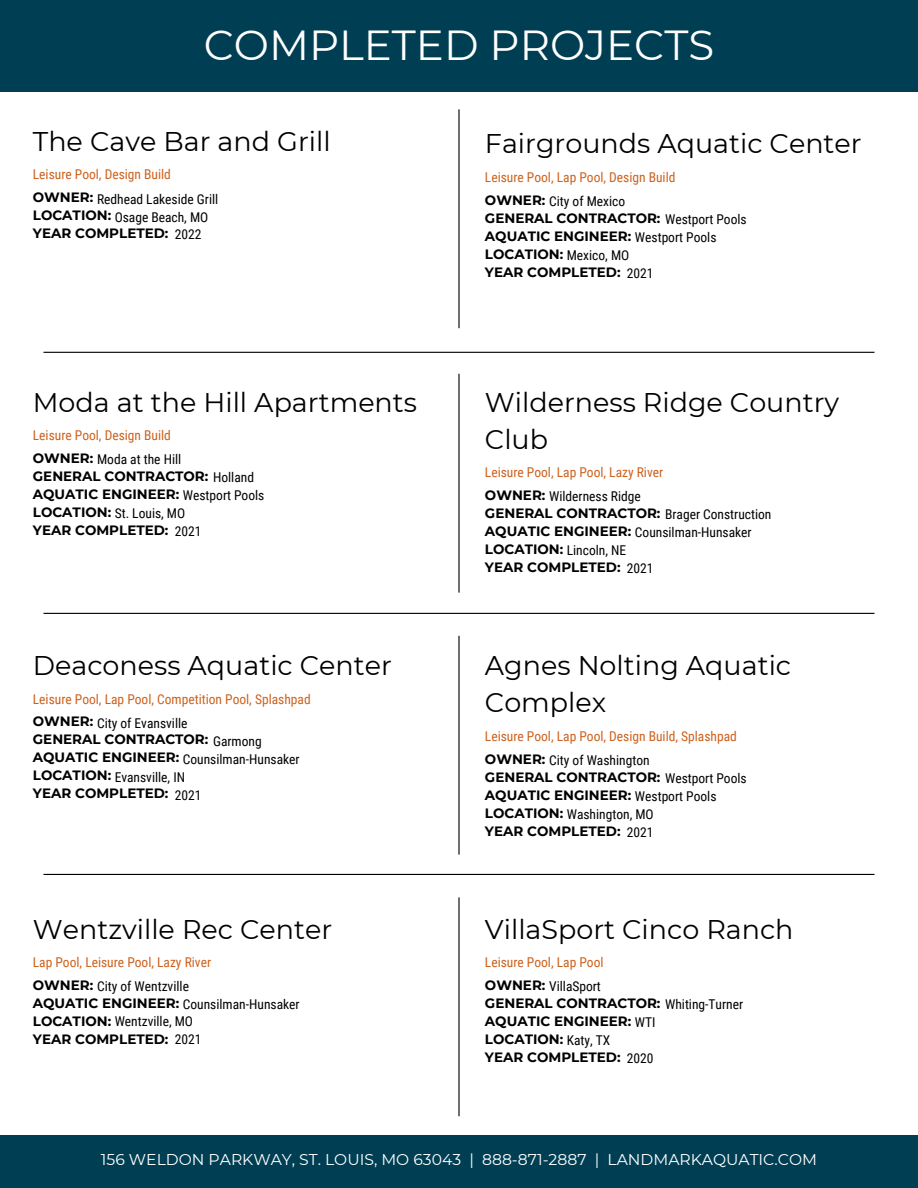
<style>
.page{position:relative;width:918px;height:1188px;background:#fff}
.page>*{position:absolute;margin:0;border:0;box-sizing:border-box;transform-origin:0 0}
.t1{font:42px "Montserrat";color:#fff}
.t2{font:27px/37.2px "Montserrat";color:#000}
.t3{font:15.6px "Montserrat";color:#fff}
.t4{font:700 13.5px/17.7px "Montserrat";color:#000}
.t5{font:13.5px/18px "Roboto Condensed";color:#000}
.t6{font:13.5px "Roboto Condensed";color:#cd611d}
.s1{font-family:"Montserrat";font-weight:700}
.s2{font-family:"Roboto Condensed";font-weight:400}
</style>
<div class="page">
<hr style="left:43px;top:352px;width:832px;height:1px;background:#000">
<hr style="left:43px;top:613px;width:832px;height:1px;background:#000">
<hr style="left:43px;top:874px;width:832px;height:1px;background:#000">
<hr style="left:458px;top:109px;width:2px;height:219px;background:#000">
<hr style="left:458px;top:374px;width:2px;height:219px;background:#000">
<hr style="left:458px;top:636px;width:2px;height:219px;background:#000">
<hr style="left:458px;top:897px;width:2px;height:219px;background:#000">
<div style="left:0;top:0;width:918px;height:92px;background:#003f53"></div>
<div style="left:0;top:1135px;width:918px;height:53px;background:#003f53"></div>
<h1 class="t1" style="left:204px;top:20px;width:512px">COMPLETED PROJECTS</h1>
<h4 class="t2" style="left:33px;top:123px;width:299px">The Cave Bar and Grill</h4>
<p class="t6" style="left:33px;top:167px;width:140px">Leisure Pool, Design Build</p>
<p class="t5" style="left:33px;top:190px;width:187px;line-height:17.4px"><span class="s1">OWNER:</span> Redhead Lakeside Grill<br><span class="s1">LOCATION:</span> Osage Beach, MO<br><span class="s1">YEAR COMPLETED:</span></p>
<p class="t5" style="left:175px;top:226px;width:28px">2022</p>
<p class="t2" style="left:33px;top:384px;width:386px">Moda at the Hill Apartments</p>
<p class="t6" style="left:33px;top:428px;width:140px">Leisure Pool, Design Build</p>
<p class="t4" style="left:33px;top:450px;width:233px">OWNER: <span class="s2">Moda at the Hill<br></span>GENERAL CONTRACTOR: <span class="s2">Holland<br></span>AQUATIC ENGINEER: <span class="s2">Westport Pools<br></span>LOCATION: <span class="s2">St. Louis, MO</span></p>
<p class="t4" style="left:33px;top:521px;width:137px">YEAR COMPLETED:</p>
<h4 class="t5" style="left:175px;top:523px;width:28px">2021</h4>
<p class="t2" style="left:33px;top:647px;width:361px">Deaconess Aquatic Center</p>
<p class="t6" style="left:33px;top:691px;width:279px">Leisure Pool, Lap Pool, Competition Pool, Splashpad</p>
<p class="t4" style="left:33px;top:714px;width:230px;line-height:16.8px">OWNER: <span class="s2">City of Evansville<br></span>GENERAL CONTRACTOR: <span class="s2">Garmong</span></p>
<p class="t4" style="left:33px;top:750px;width:268px">AQUATIC ENGINEER: <span class="s2">Counsilman-Hunsaker<br></span>LOCATION: <span class="s2">Evansville, IN<br></span>YEAR COMPLETED:</p>
<h4 class="t5" style="left:175px;top:786px;width:28px">2021</h4>
<h4 class="t2" style="left:33px;top:910px;width:301px">Wentzville Rec Center</h4>
<p class="t6" style="left:33px;top:954px;width:180px">Lap Pool, Leisure Pool, Lazy River</p>
<p class="t5" style="left:33px;top:977px;width:268px"><span class="s1">OWNER:</span> City of Wentzville<br><span class="s1">AQUATIC ENGINEER:</span> Counsilman-Hunsaker<br><span class="s1">LOCATION:</span> Wentzville, MO<br><span class="s1">YEAR COMPLETED:</span></p>
<h3 class="t5" style="left:175px;top:1031px;width:28px">2021</h3>
<p class="t2" style="left:485px;top:125px;width:378px">Fairgrounds Aquatic Center</p>
<p class="t6" style="left:485px;top:169px;width:192px">Leisure Pool, Lap Pool, Design Build</p>
<p class="t4" style="left:485px;top:192px;width:263px">OWNER: <span class="s2">City of Mexico<br></span>GENERAL CONTRACTOR: <span class="s2">Westport Pools<br></span>AQUATIC ENGINEER: <span class="s2">Westport Pools<br></span>LOCATION: <span class="s2">Mexico, MO<br></span>YEAR COMPLETED:</p>
<h4 class="t5" style="left:627px;top:264px;width:28px">2021</h4>
<p class="t2" style="left:485px;top:384px;width:356px">Wilderness Ridge Country<br>Club</p>
<p class="t6" style="left:485px;top:465px;width:180px">Leisure Pool, Lap Pool, Lazy River</p>
<p class="t5" style="left:485px;top:488px;width:288px;line-height:16.8px"><span class="s1">OWNER:</span> Wilderness Ridge<br><span class="s1">GENERAL CONTRACTOR:</span> Brager Construction</p>
<p class="t4" style="left:485px;top:524px;width:268px">AQUATIC ENGINEER: <span class="s2">Counsilman-Hunsaker<br></span>LOCATION: <span class="s2">Lincoln, NE<br></span>YEAR COMPLETED:</p>
<h4 class="t5" style="left:627px;top:560px;width:28px">2021</h4>
<p class="t2" style="left:485px;top:647px;width:308px">Agnes Nolting Aquatic<br>Complex</p>
<p class="t6" style="left:485px;top:728px;width:253px">Leisure Pool, Lap Pool, Design Build, Splashpad</p>
<p class="t5" style="left:485px;top:751px;width:263px"><span class="s1">OWNER:</span> City of Washington<br><span class="s1">GENERAL CONTRACTOR:</span> Westport Pools<br><span class="s1">AQUATIC ENGINEER:</span> Westport Pools<br><span class="s1">LOCATION:</span> Washington, MO</p>
<p class="t4" style="left:485px;top:822px;width:137px">YEAR COMPLETED:</p>
<p class="t5" style="left:627px;top:823px;width:28px">2021</p>
<p class="t2" style="left:485px;top:910px;width:310px">VillaSport Cinco Ranch</p>
<h4 class="t6" style="left:485px;top:954px;width:120px">Leisure Pool, Lap Pool</h4>
<p class="t4" style="left:485px;top:977px;width:260px">OWNER: <span class="s2">VillaSport<br></span>GENERAL CONTRACTOR: <span class="s2">Whiting-Turner<br></span>AQUATIC ENGINEER: <span class="s2">WTI<br></span>LOCATION: <span class="s2">Katy, TX<br></span>YEAR COMPLETED:</p>
<h4 class="t5" style="left:627px;top:1049px;width:28px">2020</h4>
<h2 class="t3" style="left:101px;top:1150px;width:718px">156 WELDON PARKWAY, ST. LOUIS, MO 63043 | 888-871-2887 | LANDMARKAQUATIC.COM</h2>
</div>
